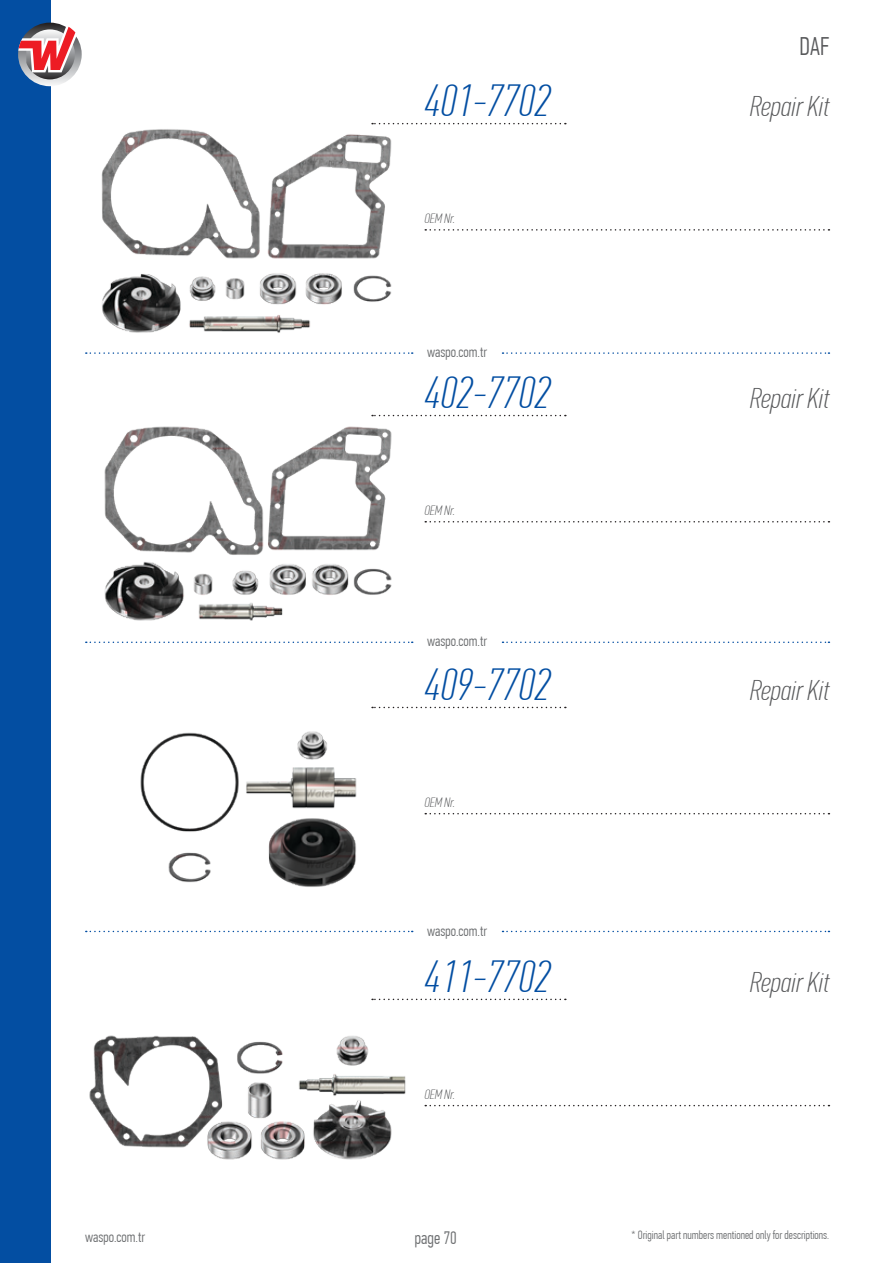
<style>
.page{position:relative;width:893px;height:1263px;background:#fff}
.page>*{position:absolute;margin:0;border:0;box-sizing:border-box;transform-origin:0 0}
.t1{font:italic 100 45px "PF Din Text Comp Pro";color:#034ea2}
.t2{font:italic 100 28.5px "PF Din Text Comp Pro";color:#58595b}
.t3{font:300 25.5px "PF Din Text Comp Pro";color:#58595b}
.t4{font:300 18px "PF Din Text Comp Pro";color:#6d6f71}
.t5{font:300 15px "PF Din Text Comp Pro";color:#6d6f71}
.t6{font:italic 100 13.5px "PF Din Text Comp Pro";color:#58595b}
.t7{font:300 12px "PF Din Text Comp Pro";color:#6d6f71}
</style>
<div class="page">
<div style="left:0;top:0;width:51px;height:1263px;background:#034ea2"></div>
<svg style="left:18px;top:23px;width:64px;height:63px"></svg>
<svg style="left:18px;top:26px;width:59px;height:53px;background:#b77c85"></svg>
<svg style="left:86px;top:931px;width:327px;height:1px"></svg>
<svg style="left:502px;top:931px;width:327px;height:1px"></svg>
<svg style="left:86px;top:641px;width:327px;height:2px"></svg>
<svg style="left:502px;top:641px;width:327px;height:2px"></svg>
<svg style="left:86px;top:352px;width:327px;height:2px"></svg>
<svg style="left:502px;top:352px;width:327px;height:2px"></svg>
<svg style="left:372px;top:707px;width:194px;height:1px"></svg>
<svg style="left:372px;top:415px;width:194px;height:1px"></svg>
<svg style="left:372px;top:123px;width:194px;height:1px"></svg>
<svg style="left:372px;top:999px;width:194px;height:1px"></svg>
<svg style="left:425px;top:813px;width:404px;height:1px"></svg>
<svg style="left:425px;top:521px;width:404px;height:1px"></svg>
<svg style="left:425px;top:229px;width:404px;height:2px"></svg>
<svg style="left:425px;top:1105px;width:404px;height:1px"></svg>
<img style="left:101px;top:129px;width:291px;height:204px">
<img style="left:104px;top:426px;width:288px;height:195px">
<img style="left:140px;top:731px;width:217px;height:156px">
<img style="left:89px;top:1035px;width:317px;height:125px">
<h1 class="t1" style="left:424px;top:75px;width:127px">401-7702</h1>
<p class="t6" style="left:424px;top:211px;width:32px">OEM Nr.</p>
<p class="t5" style="left:427px;top:343px;width:62px">waspo.com.tr</p>
<h1 class="t1" style="left:424px;top:367px;width:127px">402-7702</h1>
<p class="t6" style="left:424px;top:503px;width:32px">OEM Nr.</p>
<p class="t5" style="left:427px;top:633px;width:62px">waspo.com.tr</p>
<h1 class="t1" style="left:424px;top:659px;width:127px">409-7702</h1>
<p class="t6" style="left:424px;top:795px;width:32px">OEM Nr.</p>
<p class="t5" style="left:427px;top:922px;width:62px">waspo.com.tr</p>
<h1 class="t1" style="left:424px;top:951px;width:127px">411-7702</h1>
<p class="t6" style="left:424px;top:1087px;width:32px">OEM Nr.</p>
<h3 class="t3" style="left:800px;top:32px;width:31px">DAF</h3>
<h2 class="t2" style="left:750px;top:90px;width:81px">Repair Kit</h2>
<h2 class="t2" style="left:750px;top:382px;width:81px">Repair Kit</h2>
<h2 class="t2" style="left:750px;top:674px;width:81px">Repair Kit</h2>
<h2 class="t2" style="left:750px;top:966px;width:81px">Repair Kit</h2>
<p class="t5" style="left:85px;top:1228px;width:62px">waspo.com.tr</p>
<h3 class="t4" style="left:415px;top:1227px;width:44px">page 70</h3>
<p class="t7" style="left:632px;top:1228px;width:199px">* Original part numbers mentioned only for descriptions.</p>
</div>
